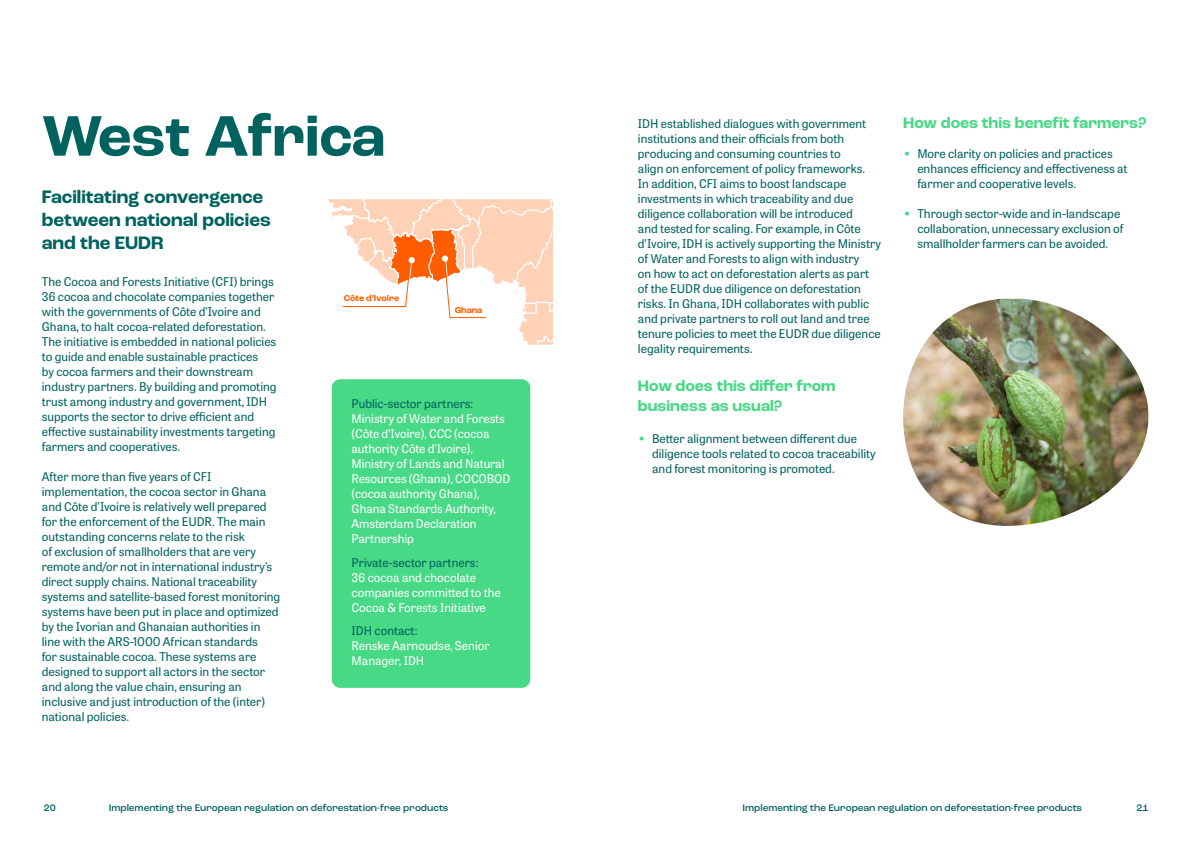
<style>
.page{position:relative;width:1191px;height:842px;background:#fff}
.page>*{position:absolute;margin:0;border:0;box-sizing:border-box;transform-origin:0 0}
.t1{font:700 60px "Roc Grotesk";color:#00625f}
.t2{font:700 19px/22.8px "Roc Grotesk";color:#00625f}
.t3{font:700 16px/20px "Roc Grotesk";color:#47d985}
.t4{font:12px/15px "Tablet Gothic";color:#00625f}
.t5{font:12px/15px "Tablet Gothic";letter-spacing:-.005em;color:#fff}
.t6{font:500 10px "Roc Grotesk";color:#00625f}
.t7{font:700 9px "Roc Grotesk";color:#ff5d00}
.s1{font-weight:700;font-size:16px;color:#47d985}
</style>
<div class="page">
<svg style="left:328px;top:199px;width:225px;height:146px"></svg>
<div style="left:408px;top:257px;width:7px;height:6px;background:#fff;border-radius:50%"></div>
<div style="left:442px;top:255px;width:6px;height:7px;background:#fff;border-radius:50%"></div>
<div style="left:332px;top:379px;width:198px;height:309px;background:#47d985;border-radius:9px"></div>
<img style="left:903px;top:299px;width:246px;height:227px">
<h1 class="t1" style="left:42px;top:99px;width:345px">West Africa</h1>
<h2 class="t2" style="left:42px;top:186px;width:230px">Facilitating convergence between national policies and the EUDR</h2>
<p class="t4" style="left:42px;top:274px;width:236px">The Cocoa and Forests Initiative (CFI) brings 36 cocoa and chocolate companies together with the governments of Côte d’Ivoire and Ghana, to halt cocoa-related deforestation.<br>The initiative is embedded in national policies to guide and enable sustainable practices<br>by cocoa farmers and their downstream industry partners. By building and promoting trust among industry and government, IDH supports the sector to drive efficient and effective sustainability investments targeting farmers and cooperatives.</p>
<p class="t4" style="left:42px;top:469px;width:240px">After more than five years of CFI implementation, the cocoa sector in Ghana and Côte d’Ivoire is relatively well prepared for the enforcement of the EUDR. The main outstanding concerns relate to the risk<br>of exclusion of smallholders that are very remote and/or not in international industry’s direct supply chains. National traceability systems and satellite-based forest monitoring systems have been put in place and optimized by the Ivorian and Ghanaian authorities in line with the ARS-1000 African standards<br>for sustainable cocoa. These systems are designed to support all actors in the sector and along the value chain, ensuring an inclusive and just introduction of the (inter) national policies.</p>
<p class="t7" style="left:344px;top:293px;width:57px">Côte d’Ivoire</p>
<p class="t7" style="left:455px;top:304px;width:29px">Ghana</p>
<p class="t4" style="left:351px;top:396px;width:123px">Public-sector partners:</p>
<p class="t5" style="left:351px;top:411px;width:160px">Ministry of Water and Forests (Côte d’Ivoire), CCC (cocoa authority Côte d’Ivoire),<br>Ministry of Lands and Natural<br>Resources (Ghana), COCOBOD (cocoa authority Ghana),<br>Ghana Standards Authority,<br>Amsterdam Declaration<br>Partnership</p>
<p class="t4" style="left:351px;top:554px;width:128px">Private-sector partners:</p>
<p class="t5" style="left:351px;top:569px;width:151px">36 cocoa and chocolate companies committed to the<br>Cocoa &amp; Forests Initiative</p>
<p class="t4" style="left:351px;top:623px;width:67px">IDH contact:</p>
<p class="t5" style="left:351px;top:638px;width:140px">Renske Aarnoudse, Senior<br>Manager, IDH</p>
<p class="t4" style="left:638px;top:116px;width:245px">IDH established dialogues with government institutions and their officials from both producing and consuming countries to<br>align on enforcement of policy frameworks.<br>In addition, CFI aims to boost landscape investments in which traceability and due diligence collaboration will be introduced<br>and tested for scaling. For example, in Côte d’Ivoire, IDH is actively supporting the Ministry of Water and Forests to align with industry<br>on how to act on deforestation alerts as part of the EUDR due diligence on deforestation risks. In Ghana, IDH collaborates with public and private partners to roll out land and tree tenure policies to meet the EUDR due diligence legality requirements.</p>
<h3 class="t3" style="left:638px;top:376px;width:199px">How does this differ from business as usual?</h3>
<p class="t4" style="left:652px;top:431px;width:225px;text-indent:-14px"><span class="s1">•</span> Better alignment between different due diligence tools related to cocoa traceability and forest monitoring is promoted.</p>
<h3 class="t3" style="left:903px;top:113px;width:245px">How does this benefit farmers?</h3>
<p class="t4" style="left:917px;top:146px;width:212px;text-indent:-14px"><span class="s1">•</span> More clarity on policies and practices enhances efficiency and effectiveness at farmer and cooperative levels.</p>
<p class="t4" style="left:917px;top:206px;width:208px;text-indent:-14px"><span class="s1">•</span> Through sector-wide and in-landscape collaboration, unnecessary exclusion of smallholder farmers can be avoided.</p>
<p class="t6" style="left:44px;top:801px;width:14px">20</p>
<p class="t6" style="left:109px;top:801px;width:341px">Implementing the European regulation on deforestation-free products</p>
<p class="t6" style="left:742px;top:802px;width:341px">Implementing the European regulation on deforestation-free products</p>
<p class="t6" style="left:1136px;top:801px;width:14px">21</p>
</div>
